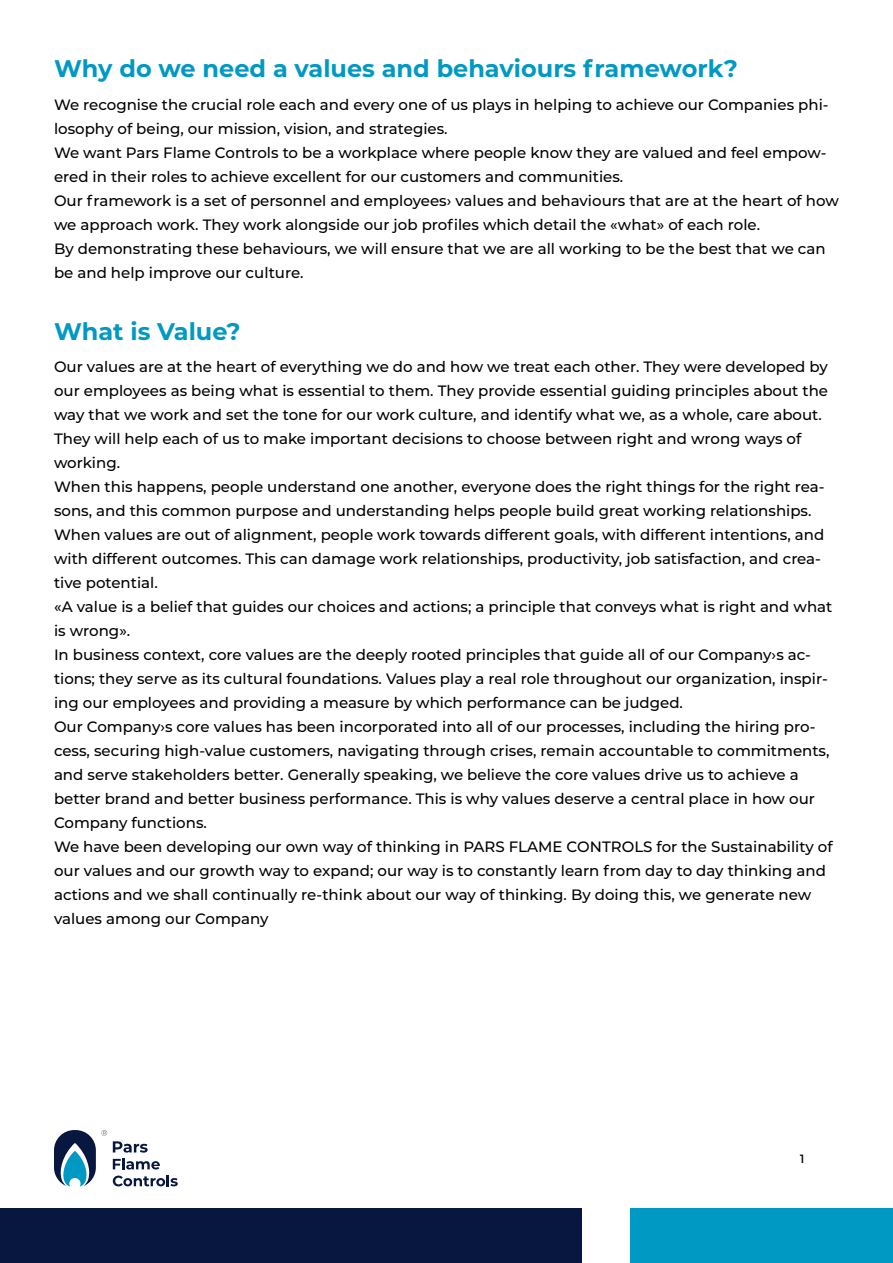
<style>
.page{position:relative;width:893px;height:1263px;background:#fff}
.page>*{position:absolute;margin:0;border:0;box-sizing:border-box;transform-origin:0 0}
.t1{font:700 24px "Montserrat";color:#0099c4}
.t2{font:500 15px/24px "Montserrat";color:#000}
.t3{font:12px "Montserrat";color:#000}
</style>
<div class="page">
<div style="left:1px;top:1209px;width:581px;height:54px;background:#081740"></div>
<div style="left:631px;top:1209px;width:262px;height:54px;background:#0099c4"></div>
<svg style="left:54px;top:1130px;width:42px;height:56px"></svg>
<svg style="left:113px;top:1141px;width:35px;height:11px"></svg>
<svg style="left:113px;top:1158px;width:47px;height:11px"></svg>
<svg style="left:113px;top:1175px;width:65px;height:11px"></svg>
<svg style="left:102px;top:1130px;width:5px;height:6px"></svg>
<h1 class="t1" style="left:54px;top:51px;width:685px">Why do we need a values and behaviours framework?</h1>
<p class="t2" style="left:54px;top:92px;width:786px">We recognise the crucial role each and every one of us plays in helping to achieve our Companies phi&shy;losophy of being, our mission, vision, and strategies.<br>We want Pars Flame Controls to be a workplace where people know they are valued and feel empow&shy;ered in their roles to achieve excellent for our customers and communities.<br>Our framework is a set of personnel and employees› values and behaviours that are at the heart of how we approach work. They work alongside our job profiles which detail the «what» of each role.<br>By demonstrating these behaviours, we will ensure that we are all working to be the best that we can be and help improve our culture.</p>
<h1 class="t1" style="left:54px;top:314px;width:188px">What is Value?</h1>
<p class="t2" style="left:54px;top:354px;width:780px">Our values are at the heart of everything we do and how we treat each other. They were developed by our employees as being what is essential to them. They provide essential guiding principles about the way that we work and set the tone for our work culture, and identify what we, as a whole, care about.<br>They will help each of us to make important decisions to choose between right and wrong ways of working.<br>When this happens, people understand one another, everyone does the right things for the right rea&shy;sons, and this common purpose and understanding helps people build great working relationships.<br>When values are out of alignment, people work towards different goals, with different intentions, and with different outcomes. This can damage work relationships, productivity, job satisfaction, and crea&shy;tive potential.<br>«A value is a belief that guides our choices and actions; a principle that conveys what is right and what is wrong».<br>In business context, core values are the deeply rooted principles that guide all of our Company›s ac&shy;tions; they serve as its cultural foundations. Values play a real role throughout our organization, inspir&shy;ing our employees and providing a measure by which performance can be judged.<br>Our Company›s core values has been incorporated into all of our processes, including the hiring pro&shy;cess, securing high-value customers, navigating through crises, remain accountable to commitments, and serve stakeholders better. Generally speaking, we believe the core values drive us to achieve a better brand and better business performance. This is why values deserve a central place in how our Company functions.<br>We have been developing our own way of thinking in PARS FLAME CONTROLS for the Sustainability of our values and our growth way to expand; our way is to constantly learn from day to day thinking and actions and we shall continually re-think about our way of thinking. By doing this, we generate new values among our Company</p>
<p class="t3" style="left:800px;top:1152px;width:6px">1</p>
</div>
